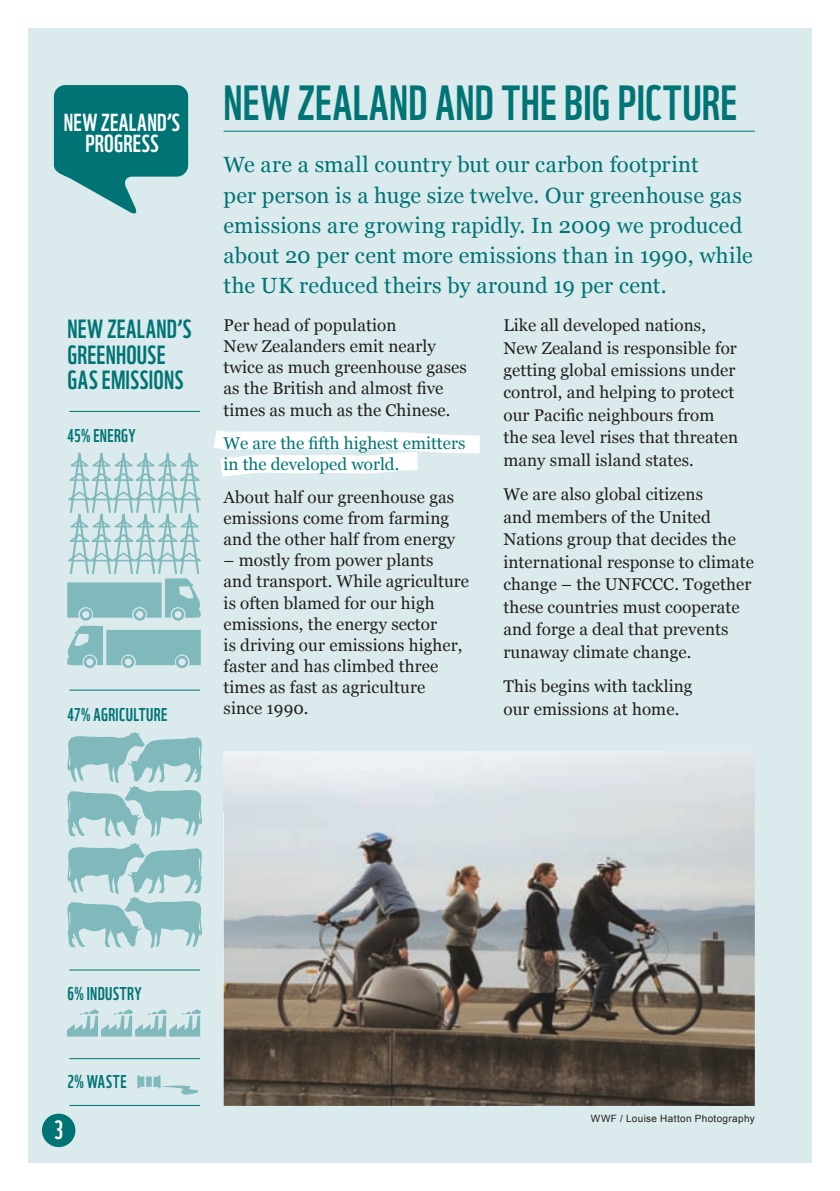
<style>
.page{position:relative;width:840px;height:1191px;background:#fff}
.page>*{position:absolute;margin:0;border:0;box-sizing:border-box;transform-origin:0 0}
.t1{font:48px "WWF";letter-spacing:.01em;color:#007475}
.t2{font:25.6px/25.6px "WWF";letter-spacing:.01em;color:#007475}
.t3{font:25.6px "WWF";color:#fff}
.t4{font:24px/21.6px "WWF";letter-spacing:.015em;color:#fff;text-align:center}
.t5{font:22px/30.2px "Georgia";letter-spacing:.01em;color:#007475}
.t6{font:18px "WWF";letter-spacing:.02em;color:#007475}
.t7{font:17px/22.4px "Georgia";letter-spacing:.005em;color:#231f20}
.t8{font:17px/21.2px "Georgia";color:#007475}
.t9{font:10px "Arial";letter-spacing:.035em;color:#231f20}
</style>
<div class="page">
<div style="left:28px;top:28px;width:783px;height:1134px;background:#dbeaec"></div>
<div style="left:42px;top:1113px;width:33px;height:34px;background:#007475;border-radius:50%"></div>
<svg style="left:54px;top:85px;width:134px;height:129px"></svg>
<hr style="left:69px;top:689px;width:131px;height:1px;background:#007475">
<svg style="left:67px;top:732px;width:135px;height:105px"></svg>
<svg style="left:67px;top:843px;width:135px;height:105px"></svg>
<svg style="left:67px;top:1009px;width:134px;height:27px"></svg>
<hr style="left:69px;top:969px;width:131px;height:1px;background:#007475">
<hr style="left:223px;top:131px;width:531px;height:1px;background:#007475">
<hr style="left:69px;top:1105px;width:131px;height:1px;background:#007475">
<hr style="left:69px;top:1058px;width:131px;height:1px;background:#007475">
<svg style="left:137px;top:1075px;width:62px;height:19px"></svg>
<hr style="left:69px;top:411px;width:131px;height:1px;background:#007475">
<svg style="left:67px;top:430px;width:413px;height:238px"></svg>
<img style="left:223px;top:812px;width:531px;height:294px">
<img style="left:223px;top:751px;width:531px;height:61px">
<h3 class="t4" style="left:64px;top:109px;width:117px">NEW ZEALAND’S<br>PROGRESS</h3>
<h2 class="t2" style="left:68px;top:314px;width:125px">NEW ZEALAND’S<br>GREENHOUSE<br>GAS EMISSIONS</h2>
<p class="t6" style="left:68px;top:421px;width:70px">45% ENERGY</p>
<p class="t6" style="left:68px;top:700px;width:101px">47% AGRICULTURE</p>
<h1 class="t1" style="left:223px;top:65px;width:514px">NEW ZEALAND AND THE BIG PICTURE</h1>
<p class="t5" style="left:223px;top:150px;width:530px">We are a small country but our carbon footprint<br>per person is a huge size twelve. Our greenhouse gas emissions are growing rapidly. In 2009 we produced about 20 per cent more emissions than in 1990, while the UK reduced theirs by around 19 per cent.</p>
<p class="t7" style="left:223px;top:314px;width:245px;line-height:21.2px">Per head of population<br>New Zealanders emit nearly twice as much greenhouse gases as the British and almost five times as much as the Chinese.</p>
<p class="t8" style="left:223px;top:432px;width:243px">We are the fifth highest emitters in the developed world.</p>
<p class="t7" style="left:223px;top:486px;width:233px;line-height:21.2px">About half our greenhouse gas emissions come from farming and the other half from energy</p>
<p class="t7" style="left:223px;top:550px;width:247px;line-height:21.2px">– mostly from power plants<br>and transport. While agriculture is often blamed for our high emissions, the energy sector<br>is driving our emissions higher, faster and has climbed three times as fast as agriculture<br>since 1990.</p>
<p class="t7" style="left:503px;top:314px;width:236px">Like all developed nations,<br>New Zealand is responsible for getting global emissions under control, and helping to protect our Pacific neighbours from the sea level rises that threaten many small island states.</p>
<p class="t7" style="left:503px;top:483px;width:252px">We are also global citizens<br>and members of the United<br>Nations group that decides the international response to climate change – the UNFCCC. Together these countries must cooperate and forge a deal that prevents runaway climate change.</p>
<p class="t7" style="left:503px;top:675px;width:190px">This begins with tackling our emissions at home.</p>
<p class="t6" style="left:68px;top:979px;width:75px">6% INDUSTRY</p>
<p class="t6" style="left:68px;top:1067px;width:60px">2% WASTE</p>
<h2 class="t3" style="left:54px;top:1109px;width:11px">3</h2>
<p class="t9" style="left:590px;top:1111px;width:165px">WWF / Louise Hatton Photography</p>
</div>
